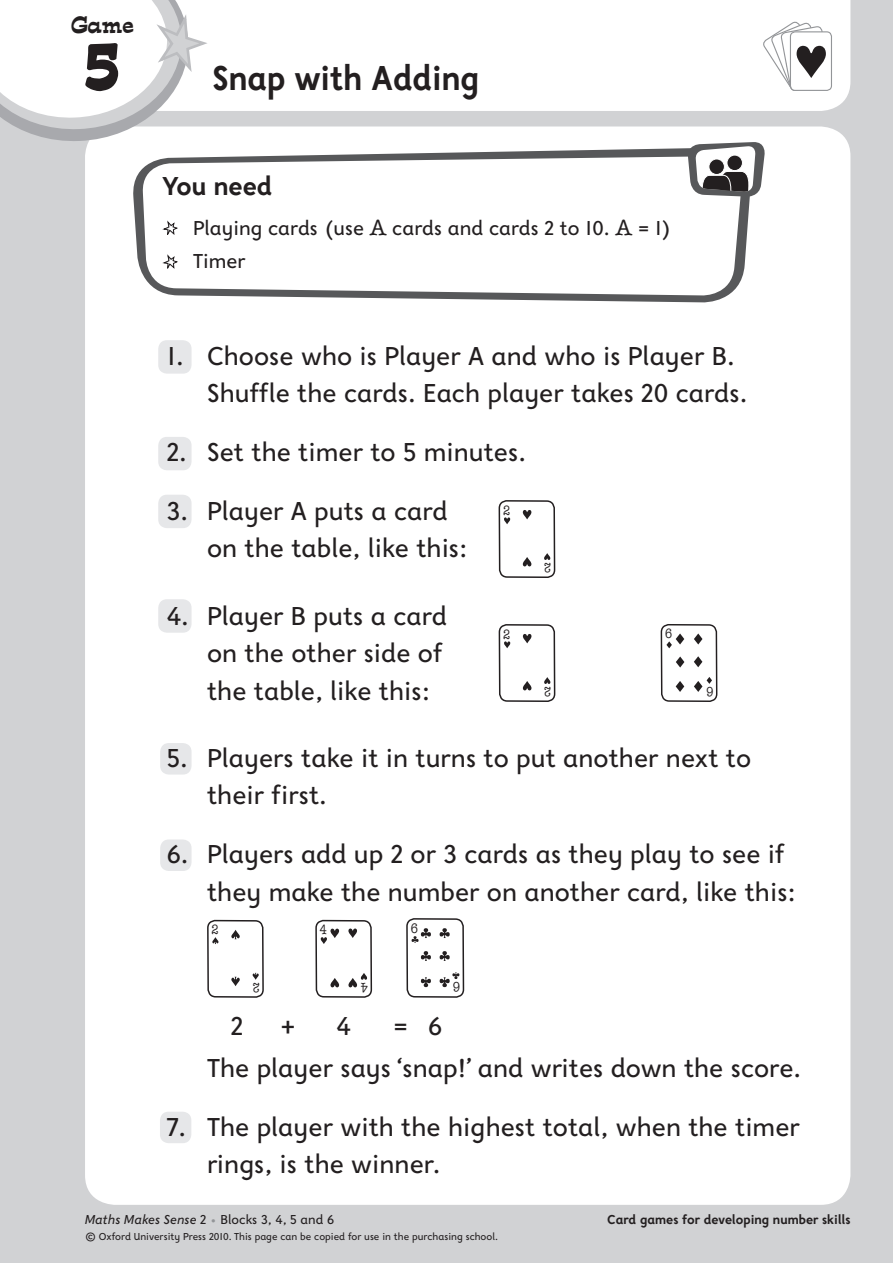
<style>
.page{position:relative;width:893px;height:1263px;background:#d1d2d4}
.page>*{position:absolute;margin:0;border:0;box-sizing:border-box;transform-origin:0 0}
.PCM_number{font:63px "Estro";color:#231f20}
._00_Section_head{font:700 36px "OUP Earlybird Three";color:#231f20;scale:.95 1}
.GAMES__numbered_list{font:27px/37.5px "OUP Earlybird Three";color:#231f20}
.GAMES__instructions{font:700 27px "OUP Earlybird Three";color:#231f20}
.t1{font:24px "Estro";color:#231f20}
.GAMES__instructions-2{font:21px "OUP Earlybird Three";color:#231f20}
.t2{font:14.25px "American Typewriter";color:#231f20;scale:.8 1}
.t3{font:13.95px "American Typewriter";color:#231f20;scale:.8 1}
._05_Support_text{font:700 13.5px "OUP Earlybird Three";color:#231f20}
._04_Running_foot{font:13.5px "OUP Earlybird Three";color:#231f20}
._04_Running_foot-2{font:10.5px "OUP Earlybird Three";color:#231f20}
.s1{font-family:"American Typewriter";font-size:22.5px}
.s2{font-style:italic}
.s3{color:#939598}
</style>
<div class="page">
<div style="left:85px;top:126px;width:765px;height:1079px;background:#fff;border-radius:30px"></div>
<div style="left:212px;top:0;width:638px;height:111px;background:#fff"></div>
<div style="left:158px;top:340px;width:34px;height:34px;background:#e6e7e9;border-radius:9px"></div>
<svg style="left:0;top:0;width:212px;height:147px"></svg>
<div style="left:158px;top:437px;width:34px;height:33px;background:#e6e7e9;border-radius:9px"></div>
<div style="left:158px;top:495px;width:34px;height:33px;background:#e6e7e9;border-radius:9px"></div>
<div style="left:158px;top:599px;width:34px;height:34px;background:#e6e7e9;border-radius:9px"></div>
<svg style="left:133px;top:148px;width:617px;height:155px"></svg>
<svg style="left:142px;top:156px;width:602px;height:140px"></svg>
<svg style="left:162px;top:221px;width:16px;height:16px"></svg>
<svg style="left:162px;top:255px;width:16px;height:15px"></svg>
<svg style="left:687px;top:142px;width:78px;height:55px"></svg>
<svg style="left:762px;top:21px;width:70px;height:78px;background:#dcdcdd"></svg>
<div style="left:160px;top:743px;width:32px;height:31px;background:#e6e7e9;border-radius:9px"></div>
<div style="left:160px;top:839px;width:32px;height:32px;background:#e6e7e9;border-radius:9px"></div>
<div style="left:160px;top:1112px;width:31px;height:31px;background:#e6e7e9;border-radius:9px"></div>
<div style="left:207px;top:920px;width:57px;height:78px;border:2px solid #231f20;border-radius:8px"></div>
<svg style="left:231px;top:930px;width:9px;height:9px"></svg>
<svg style="left:231px;top:977px;width:9px;height:9px"></svg>
<svg style="left:253px;top:973px;width:6px;height:7px"></svg>
<svg style="left:212px;top:937px;width:7px;height:7px"></svg>
<div style="left:315px;top:920px;width:57px;height:78px;border:2px solid #231f20;border-radius:8px"></div>
<svg style="left:321px;top:929px;width:18px;height:15px"></svg>
<svg style="left:330px;top:978px;width:9px;height:9px"></svg>
<svg style="left:348px;top:928px;width:9px;height:10px"></svg>
<svg style="left:348px;top:973px;width:19px;height:14px"></svg>
<div style="left:406px;top:918px;width:58px;height:80px;border:2px solid #231f20;border-radius:8px"></div>
<svg style="left:411px;top:928px;width:20px;height:15px"></svg>
<svg style="left:439px;top:928px;width:11px;height:10px"></svg>
<svg style="left:439px;top:972px;width:21px;height:15px"></svg>
<svg style="left:421px;top:977px;width:10px;height:10px"></svg>
<svg style="left:421px;top:951px;width:10px;height:10px"></svg>
<svg style="left:439px;top:951px;width:11px;height:10px"></svg>
<div style="left:499px;top:500px;width:56px;height:78px;border:2px solid #231f20;border-radius:8px"></div>
<svg style="left:523px;top:510px;width:8px;height:9px"></svg>
<svg style="left:504px;top:517px;width:6px;height:7px"></svg>
<svg style="left:544px;top:553px;width:6px;height:7px"></svg>
<svg style="left:523px;top:557px;width:8px;height:9px"></svg>
<div style="left:499px;top:624px;width:56px;height:78px;border:2px solid #231f20;border-radius:8px"></div>
<svg style="left:523px;top:634px;width:8px;height:9px"></svg>
<svg style="left:504px;top:641px;width:6px;height:7px"></svg>
<svg style="left:544px;top:677px;width:6px;height:7px"></svg>
<svg style="left:523px;top:681px;width:8px;height:9px"></svg>
<div style="left:661px;top:624px;width:56px;height:78px;border:1px solid #231f20;border-radius:8px"></div>
<svg style="left:666px;top:633px;width:18px;height:15px"></svg>
<svg style="left:694px;top:633px;width:8px;height:11px"></svg>
<svg style="left:676px;top:681px;width:8px;height:11px"></svg>
<svg style="left:694px;top:677px;width:18px;height:15px"></svg>
<svg style="left:694px;top:656px;width:8px;height:11px"></svg>
<svg style="left:676px;top:656px;width:8px;height:11px"></svg>
<p class="t1" style="left:71px;top:11px;width:65px">Game</p>
<p class="PCM_number" style="left:87px;top:32px;width:34px">5</p>
<p class="_00_Section_head" style="left:213px;top:63px;width:282px">Snap with Adding</p>
<p class="GAMES__instructions" style="left:163px;top:175px;width:111px">You need</p>
<p class="GAMES__instructions-2" style="left:193px;top:219px;width:479px">Playing cards (use <span class="s1">A</span> cards and cards 2 to 10. <span class="s1">A</span> = 1)</p>
<p class="GAMES__instructions-2" style="left:193px;top:253px;width:54px">Timer</p>
<p class="GAMES__numbered_list" style="left:207px;top:340px;width:542px;text-indent:-40px">1. Choose who is Player A and who is Player B.<br>Shuffle the cards. Each player takes 20 cards.</p>
<p class="GAMES__numbered_list" style="left:167px;top:436px;width:361px">2. Set the timer to 5 minutes.</p>
<p class="GAMES__numbered_list" style="left:207px;top:495px;width:262px;text-indent:-40px">3. Player A puts a card on the table, like this:</p>
<p class="t3" style="left:503px;top:499px;width:10px">2</p>
<p class="GAMES__numbered_list" style="left:207px;top:600px;width:242px;text-indent:-40px">4. Player B puts a card on the other side of the table, like this:</p>
<p class="t3" style="left:503px;top:623px;width:10px">2</p>
<p class="t3" style="left:551px;top:578px;width:10px;rotate:-180deg">2</p>
<p class="t3" style="left:551px;top:702px;width:10px;rotate:-180deg">2</p>
<p class="t3" style="left:665px;top:623px;width:10px">6</p>
<p class="t3" style="left:713px;top:702px;width:10px;rotate:-180deg">6</p>
<p class="GAMES__numbered_list" style="left:207px;top:742px;width:546px;text-indent:-40px">5. Players take it in turns to put another next to their first.</p>
<p class="GAMES__numbered_list" style="left:207px;top:838px;width:590px;text-indent:-40px">6. Players add up 2 or 3 cards as they play to see if they make the number on another card, like this:</p>
<p class="t3" style="left:212px;top:919px;width:10px">2</p>
<p class="t2" style="left:411px;top:917px;width:11px">6</p>
<p class="t3" style="left:320px;top:919px;width:10px">4</p>
<p class="t3" style="left:260px;top:998px;width:10px;rotate:-180deg">2</p>
<p class="t3" style="left:368px;top:998px;width:10px;rotate:-180deg">4</p>
<p class="t2" style="left:460px;top:998px;width:11px;rotate:-180deg">6</p>
<p class="GAMES__numbered_list" style="left:231px;top:1010px;width:14px">2</p>
<p class="GAMES__numbered_list" style="left:281px;top:1010px;width:16px">+</p>
<p class="GAMES__numbered_list" style="left:336px;top:1010px;width:16px">4</p>
<p class="GAMES__numbered_list" style="left:393px;top:1010px;width:50px">= 6</p>
<p class="GAMES__numbered_list" style="left:207px;top:1052px;width:596px">The player says ‘snap!’ and writes down the score.</p>
<p class="GAMES__numbered_list" style="left:207px;top:1111px;width:594px;text-indent:-40px">7. The player with the highest total, when the timer rings, is the winner.</p>
<p class="_04_Running_foot" style="left:85px;top:1214px;width:251px"><span class="s2">Maths Makes Sense</span> 2 <span class="s3">•</span> Blocks 3, 4, 5 and 6</p>
<p class="_04_Running_foot-2" style="left:85px;top:1233px;width:415px">© Oxford University Press 2010. This page can be copied for use in the purchasing school.</p>
<p class="_05_Support_text" style="left:607px;top:1214px;width:245px">Card games for developing number skills</p>
</div>
